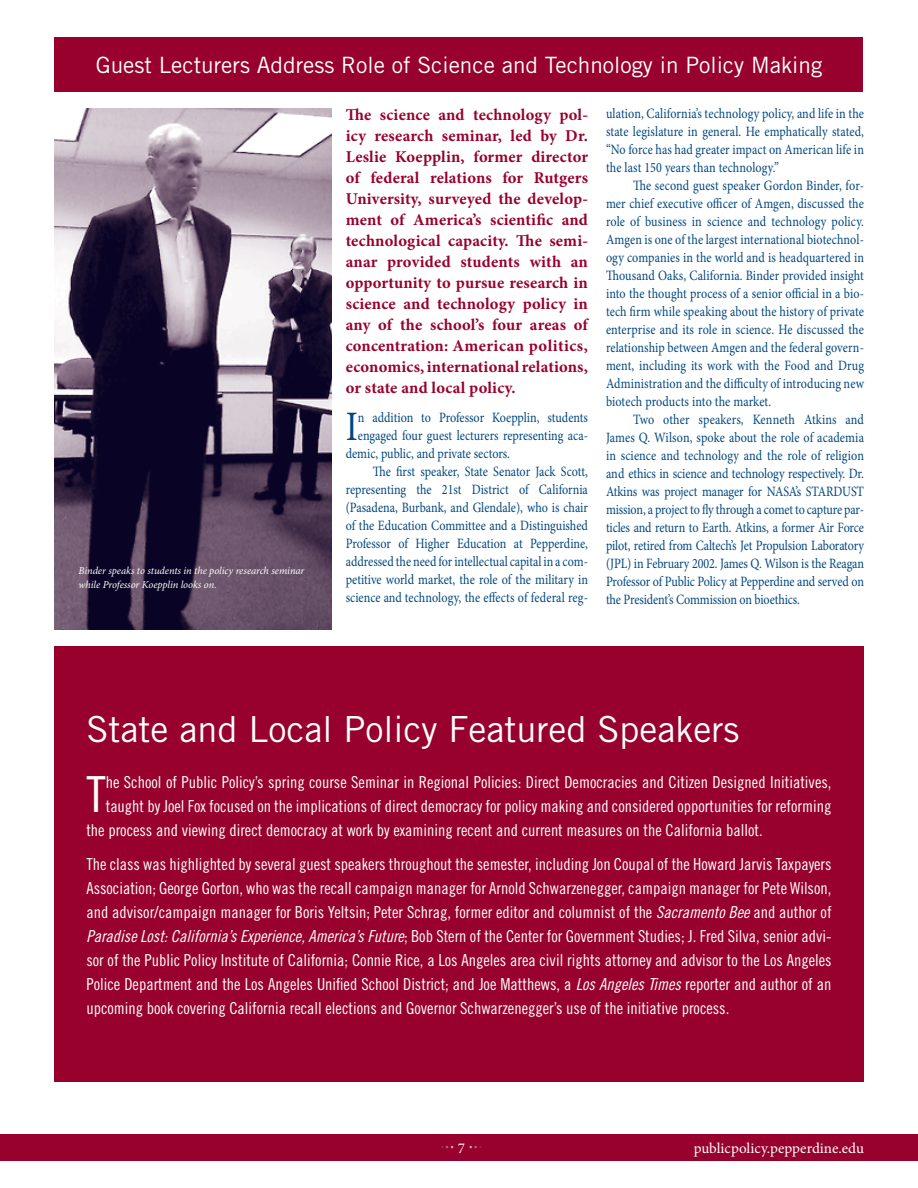
<style>
.page{position:relative;width:918px;height:1188px;background:#fff}
.page>*{position:absolute;margin:0;border:0;box-sizing:border-box;transform-origin:0 0}
.t1{font:49.8px "Trade Gothic Cond Eighteen";color:#fff}
.t2{font:42px "Minion Pro";color:#00477f;scale:.85 1}
.t3{font:36px "Trade Gothic";color:#fff}
.t4{font:22.5px "Trade Gothic";color:#fff}
.t5{font:21px "Minion Pro";color:#a2263b}
.t6{font:16.5px/24px "Trade Gothic Cond Eighteen";color:#fff;text-align:justify}
.t7{font:700 16.5px/21px "Minion Pro";letter-spacing:.01em;color:#98002e;text-align:justify}
.t8{font:15px "Minion Pro";color:#fff}
.t9{font:14.25px/18px "Minion Pro";color:#00477f;text-align:justify;scale:.85 1}
.t10{font:italic 10.5px/13.5px "Minion Pro";letter-spacing:-.01em;color:#fff}
.s1{font-family:"Trade Gothic Cond Eighteen Obl"}
.s2{color:#bf6869}
.s3{color:#ddaba7}
</style>
<div class="page">
<div style="left:0;top:1134px;width:918px;height:27px;background:#98002e"></div>
<div style="left:55px;top:38px;width:808px;height:54px;background:#98002e"></div>
<div style="left:54px;top:646px;width:810px;height:436px;background:#98002e"></div>
<img style="left:54px;top:108px;width:278px;height:522px">
<h3 class="t4" style="left:96px;top:52px;width:728px">Guest Lecturers Address Role of Science and Technology in Policy Making</h3>
<p class="t7" style="left:346px;top:104px;width:244px">The science and technology pol&shy;icy research seminar, led by Dr.<br>Leslie Koepplin, former director of federal relations for Rutgers University, surveyed the develop&shy;ment of America’s scientific and technological capacity. The semi&shy;anar provided students with an opportunity to pursue research in science and technology policy in any of the school’s four areas of concentration: American politics, economics, international relations, or state and local policy.</p>
<h2 class="t2" style="left:346px;top:398px;width:16px">I</h2>
<p class="t9" style="left:358px;top:408px;width:272px">n addition to Professor Koepplin, students</p>
<p class="t9" style="left:606px;top:105px;width:305px">ulation, California’s technology policy, and life in the state legislature in general. He emphatically stated, “No force has had greater impact on American life in the last 1 50 years than technology.”</p>
<p class="t9" style="left:606px;top:177px;width:305px;text-indent:27px">The second guest speaker Gordon Binder, for&shy;mer chief executive officer of Amgen, discussed the role of business in science and technology policy.<br>Amgen is one of the largest international biotechnol&shy;ogy companies in the world and is headquartered in Thousand Oaks, California. Binder provided insight into the thought process of a senior official in a bio&shy;tech firm while speaking about the history of private enterprise and its role in science. He discussed the relationship between Amgen and the federal govern&shy;ment, including its work with the Food and Drug Administration and the difficulty of introducing new biotech products into the market.</p>
<p class="t9" style="left:606px;top:411px;width:305px;text-indent:27px">Two other speakers, Kenneth Atkins and James Q. Wilson, spoke about the role of academia in science and technology and the role of religion and ethics in science and technology respectively. Dr.<br>Atkins was project manager for NASA’s STARDUST mission, a project to fly through a comet to capture par&shy;ticles and return to Earth. Atkins, a former Air Force pilot, retired from Caltech’s Jet Propulsion Laboratory (JPL) in February 2002. James Q. Wilson is the Reagan Professor of Public Policy at Pepperdine and served on the President’s Commission on bioethics.</p>
<p class="t9" style="left:358px;top:426px;width:272px">engaged four guest lecturers representing aca-</p>
<p class="t9" style="left:346px;top:444px;width:195px">demic, public, and private sectors.</p>
<p class="t9" style="left:373px;top:462px;width:255px">The first speaker, State Senator Jack Scott,</p>
<p class="t9" style="left:346px;top:480px;width:286px">representing the 21 st District of California</p>
<p class="t9" style="left:346px;top:498px;width:286px">(Pasadena, Burbank, and Glendale), who is chair</p>
<p class="t9" style="left:346px;top:516px;width:286px">of the Education Committee and a Distinguished</p>
<p class="t9" style="left:346px;top:534px;width:287px">Professor of Higher Education at Pepperdine,</p>
<p class="t9" style="left:346px;top:552px;width:287px">addressed the need for intellectual capital in a com-</p>
<p class="t9" style="left:346px;top:570px;width:286px">petitive world market, the role of the military in</p>
<p class="t9" style="left:346px;top:588px;width:287px">science and technology, the effects of federal reg-</p>
<p class="t10" style="left:79px;top:564px;width:227px">Binder speaks to students in the policy research seminar while Professor Koepplin looks on.</p>
<h3 class="t3" style="left:86px;top:708px;width:654px">State and Local Policy Featured Speakers</h3>
<h1 class="t1" style="left:86px;top:764px;width:21px">T</h1>
<p class="t6" style="left:106px;top:770px;width:727px">he School of Public Policy’s spring course Seminar in Regional Policies: Direct Democracies and Citizen Designed Initiatives,</p>
<p class="t6" style="left:106px;top:794px;width:727px">taught by Joel Fox focused on the implications of direct democracy for policy making and considered opportunities for reforming</p>
<p class="t6" style="left:86px;top:818px;width:678px">the process and viewing direct democracy at work by examining recent and current measures on the California ballot.</p>
<p class="t6" style="left:86px;top:852px;width:747px">The class was highlighted by several guest speakers throughout the semester, including Jon Coupal of the Howard Jarvis Taxpayers Association; George Gorton, who was the recall campaign manager for Arnold Schwarzenegger, campaign manager for Pete Wilson, and advisor/campaign manager for Boris Yeltsin; Peter Schrag, former editor and columnist of the <span class="s1">Sacramento Bee</span> and author of <span class="s1">Paradise Lost: California’s Experience, America’s Future</span>; Bob Stern of the Center for Government Studies; J. Fred Silva, senior advi&shy;sor of the Public Policy Institute of California; Connie Rice, a Los Angeles area civil rights attorney and advisor to the Los Angeles Police Department and the Los Angeles Unified School District; and Joe Matthews, a <span class="s1">Los Angeles Times</span> reporter and author of an upcoming book covering California recall elections and Governor Schwarzenegger’s use of the initiative process.</p>
<h3 class="t5" style="left:440px;top:1127px;width:44px">.<span class="s2">.</span><span class="s3">. .</span><span class="s2">.</span>.</h3>
<p class="t8" style="left:694px;top:1138px;width:172px">publicpolicy.pepperdine.edu</p>
</div>
